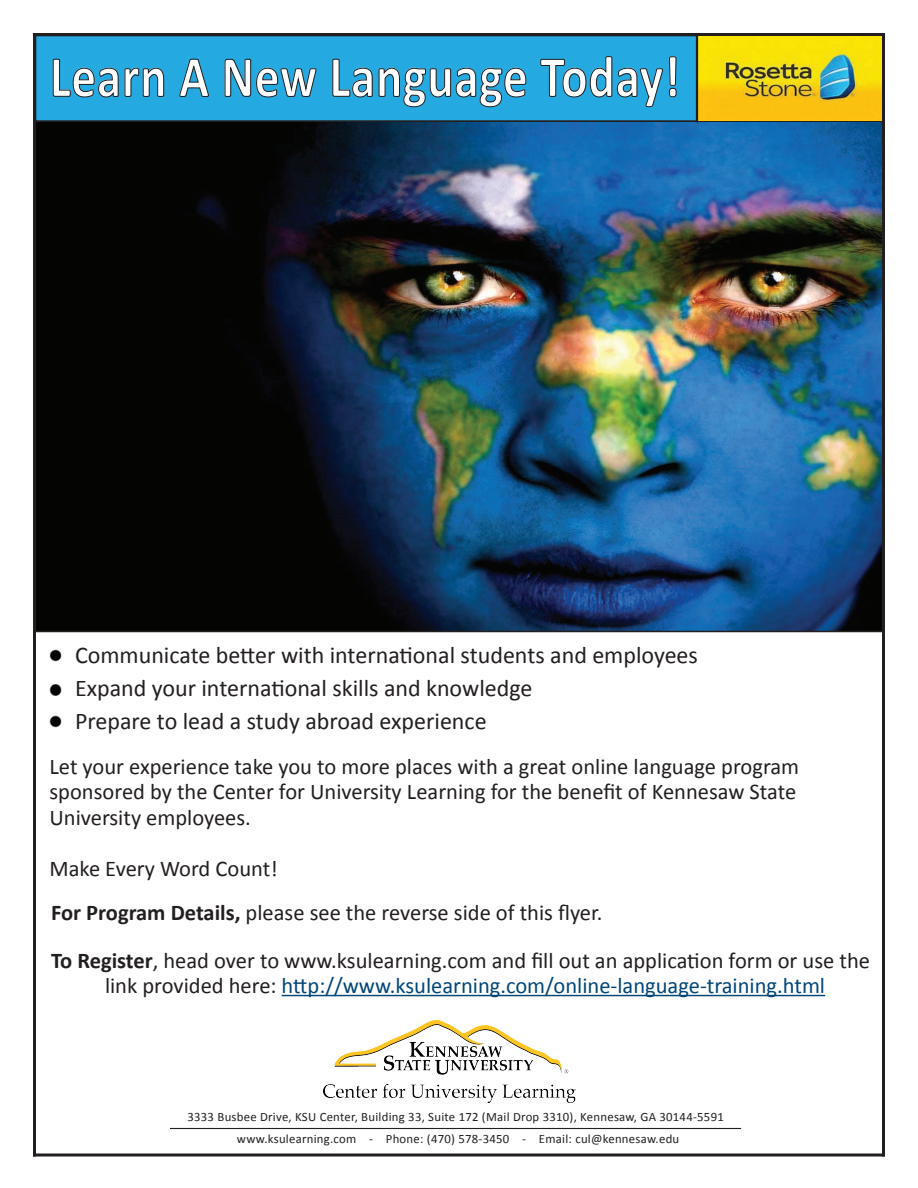
<style>
.page{position:relative;width:918px;height:1188px;background:#fff}
.page>*{position:absolute;margin:0;border:0;box-sizing:border-box;transform-origin:0 0}
.t1{font:700 58.5px "Calibri";letter-spacing:.015em;color:#fff;scale:.84 1}
.t2{font:24px/33px "Calibri";color:#231f20}
.t3{font:22.5px/25.5px "Calibri";color:#231f20;text-align:center}
.t4{font:12.75px/22.5px "Calibri";letter-spacing:.02em;color:#231f20;text-align:center}
.s1{font-weight:700}
.s2{color:#004678}
</style>
<div class="page">
<div style="left:33px;top:33px;width:852px;height:90px;background:#24aae1;border:3px solid #231f20"></div>
<img style="left:698px;top:36px;width:184px;height:84px">
<hr style="left:170px;top:1128px;width:571px;height:1px;background:#231f20">
<img style="left:36px;top:122px;width:846px;height:509px">
<img style="left:49px;top:649px;width:13px;height:13px">
<hr style="left:282px;top:995px;width:538px;height:1px;background:#004678">
<svg style="left:52px;top:58px;width:113px;height:40px"></svg>
<svg style="left:179px;top:58px;width:30px;height:39px"></svg>
<svg style="left:224px;top:58px;width:93px;height:40px"></svg>
<svg style="left:332px;top:58px;width:195px;height:49px"></svg>
<svg style="left:540px;top:56px;width:123px;height:52px"></svg>
<svg style="left:669px;top:56px;width:8px;height:91px"></svg>
<img style="left:49px;top:715px;width:13px;height:13px">
<img style="left:49px;top:684px;width:13px;height:12px">
<hr style="left:33px;top:1154px;width:852px;height:2px;background:#231f20">
<hr style="left:696px;top:34px;width:2px;height:88px;background:#231f20">
<hr style="left:33px;top:33px;width:3px;height:1123px;background:#231f20">
<hr style="left:33px;top:33px;width:852px;height:3px;background:#231f20">
<hr style="left:882px;top:33px;width:3px;height:1123px;background:#231f20">
<hr style="left:36px;top:631px;width:848px;height:1px;background:#231f20">
<img style="left:323px;top:1021px;width:253px;height:81px">
<h1 class="t1" style="left:50px;top:40px;width:752px">Learn A New Language Today!</h1>
<p class="t2" style="left:75px;top:639px;width:624px">Communicate better with international students and employees<br>Expand your international skills and knowledge<br>Prepare to lead a study abroad experience</p>
<p class="t3" style="left:50px;top:754px;width:751px;text-align:left">Let your experience take you to more places with a great online language program sponsored by the Center for University Learning for the benefit of Kennesaw State<br>University employees.</p>
<p class="t3" style="left:50px;top:856px;width:230px">Make Every Word Count!</p>
<p class="t3" style="left:51px;top:899px;width:553px"><span class="s1">For Program Details,</span> please see the reverse side of this flyer.</p>
<p class="t3" style="left:51px;top:947px;width:821px"><span class="s1">To Register</span>, head over to www.ksulearning.com and fill out an application form or use the link provided here: <span class="s2">http://www.ksulearning.com/online-language-training.html</span></p>
<p class="t4" style="left:188px;top:1105px;width:538px">3333 Busbee Drive, KSU Center, Building 33, Suite 172 (Mail Drop 3310), Kennesaw, GA 30144-5591 www.ksulearning.com - Phone: (470) 578-3450 - Email: cul@kennesaw.edu</p>
</div>
